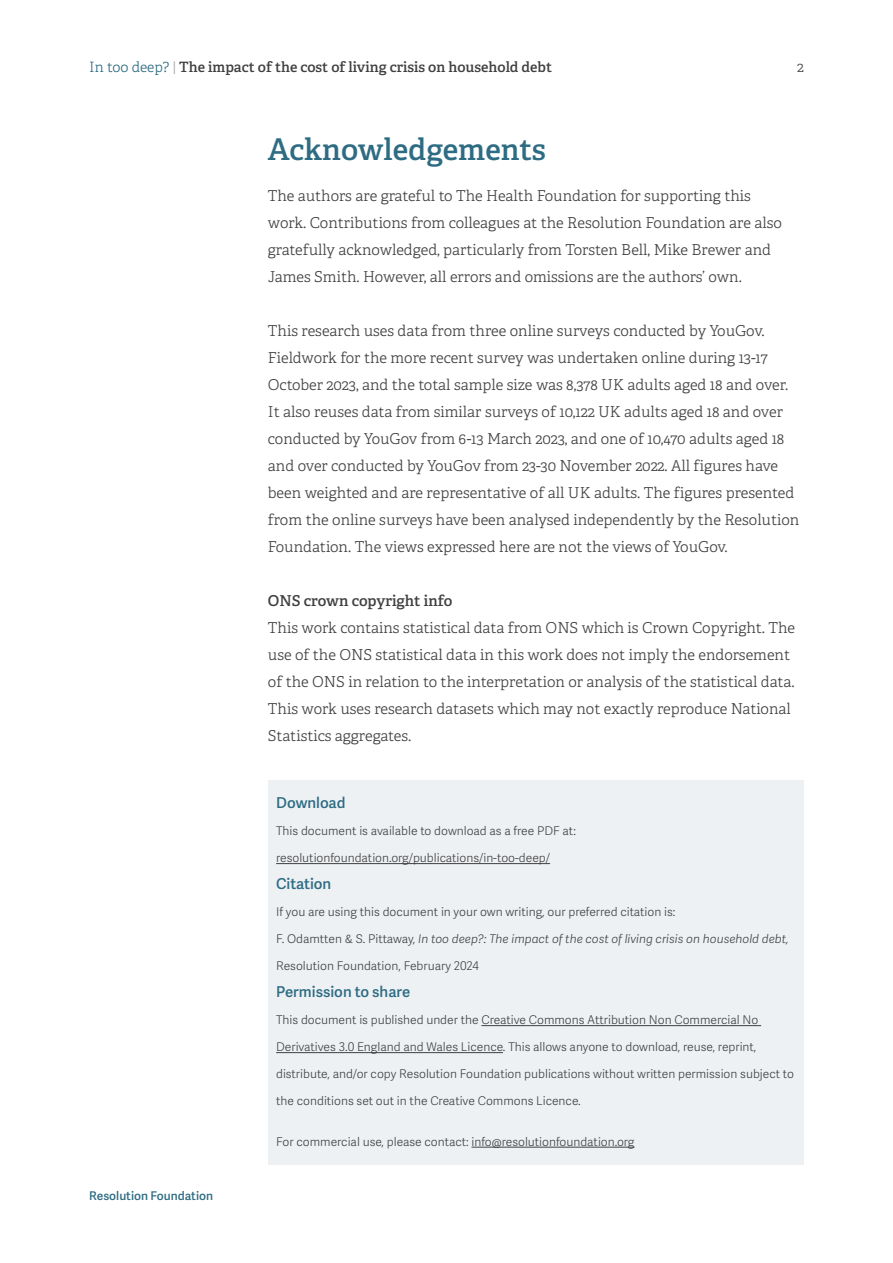
<style>
.page{position:relative;width:893px;height:1263px;background:#fff}
.page>*{position:absolute;margin:0;border:0;box-sizing:border-box;transform-origin:0 0}
.t1{font:600 30px "Adelle";color:#2e6c83}
.t2{font:300 15px/27px "Adelle";color:#404040}
.t3{font:15px "Adelle Sans Sb";color:#2e6c83}
.t4{font:600 15px "Adelle";letter-spacing:-.005em;color:#404040}
.t5{font:600 14.25px "Adelle";color:#404040}
.t6{font:300 14.25px "Adelle";color:#404040}
.t7{font:12px "Adelle Sans Lt";color:#404040}
.t8{font:italic 12px "Adelle Sans Lt";color:#404040}
.t9{font:12px "Adelle Sans Sb";color:#2e6c83}
.s1{font-weight:300;color:#2e6c83}
.s2{font-family:"Adelle Sans Lt";font-weight:400;color:#9f9f9f}
.s3{font-style:normal}
</style>
<div class="page">
<div style="left:268px;top:780px;width:536px;height:385px;background:#eef1f4"></div>
<hr style="left:276px;top:863px;width:274px;height:1px;background:#404040">
<hr style="left:481px;top:1025px;width:280px;height:1px;background:#404040">
<hr style="left:276px;top:1052px;width:227px;height:1px;background:#404040">
<hr style="left:471px;top:1147px;width:163px;height:1px;background:#404040">
<p class="t5" style="left:89px;top:58px;width:464px"><span class="s1">In too deep?</span> <span class="s2">|</span> The impact of the cost of living crisis on household debt</p>
<p class="t6" style="left:797px;top:59px;width:8px">2</p>
<h1 class="t1" style="left:268px;top:131px;width:280px">Acknowledgements</h1>
<p class="t2" style="left:268px;top:182px;width:516px">The authors are grateful to The Health Foundation for supporting this work. Contributions from colleagues at the Resolution Foundation are also gratefully acknowledged, particularly from Torsten Bell, Mike Brewer and James Smith. However, all errors and omissions are the authors’ own.</p>
<p class="t2" style="left:268px;top:317px;width:533px">This research uses data from three online surveys conducted by YouGov.<br>Fieldwork for the more recent survey was undertaken online during 13-17<br>October 2023, and the total sample size was 8,378 UK adults aged 18 and over.<br>It also reuses data from similar surveys of 10,122 UK adults aged 18 and over conducted by YouGov from 6-13 March 2023, and one of 10,470 adults aged 18 and over conducted by YouGov from 23-30 November 2022. All figures have been weighted and are representative of all UK adults. The figures presented from the online surveys have been analysed independently by the Resolution Foundation. The views expressed here are not the views of YouGov.</p>
<p class="t4" style="left:268px;top:591px;width:186px">ONS crown copyright info</p>
<p class="t2" style="left:268px;top:614px;width:529px">This work contains statistical data from ONS which is Crown Copyright. The use of the ONS statistical data in this work does not imply the endorsement of the ONS in relation to the interpretation or analysis of the statistical data.<br>This work uses research datasets which may not exactly reproduce National Statistics aggregates.</p>
<p class="t9" style="left:89px;top:1187px;width:125px">Resolution Foundation</p>
<p class="t3" style="left:276px;top:792px;width:71px">Download</p>
<p class="t7" style="left:276px;top:823px;width:301px">This document is available to download as a free PDF at:</p>
<p class="t7" style="left:276px;top:850px;width:275px">resolutionfoundation.org/publications/in-too-deep/</p>
<p class="t3" style="left:276px;top:873px;width:57px">Citation</p>
<p class="t7" style="left:276px;top:904px;width:401px">If you are using this document in your own writing, our preferred citation is:</p>
<p class="t8" style="left:276px;top:930px;width:514px"><span class="s3">F. Odamtten &amp; S. Pittaway,</span> In too deep?: The impact of the cost of living crisis on household debt,</p>
<p class="t7" style="left:276px;top:958px;width:204px">Resolution Foundation, February 2024</p>
<p class="t3" style="left:276px;top:981px;width:136px">Permission to share</p>
<p class="t7" style="left:276px;top:1012px;width:484px">This document is published under the Creative Commons Attribution Non Commercial No</p>
<p class="t7" style="left:276px;top:1039px;width:482px">Derivatives 3.0 England and Wales Licence. This allows anyone to download, reuse, reprint,</p>
<p class="t7" style="left:276px;top:1066px;width:519px">distribute, and/or copy Resolution Foundation publications without written permission subject to</p>
<p class="t7" style="left:276px;top:1093px;width:306px">the conditions set out in the Creative Commons Licence.</p>
<p class="t7" style="left:276px;top:1133px;width:360px">For commercial use, please contact: info@resolutionfoundation.org</p>
</div>
